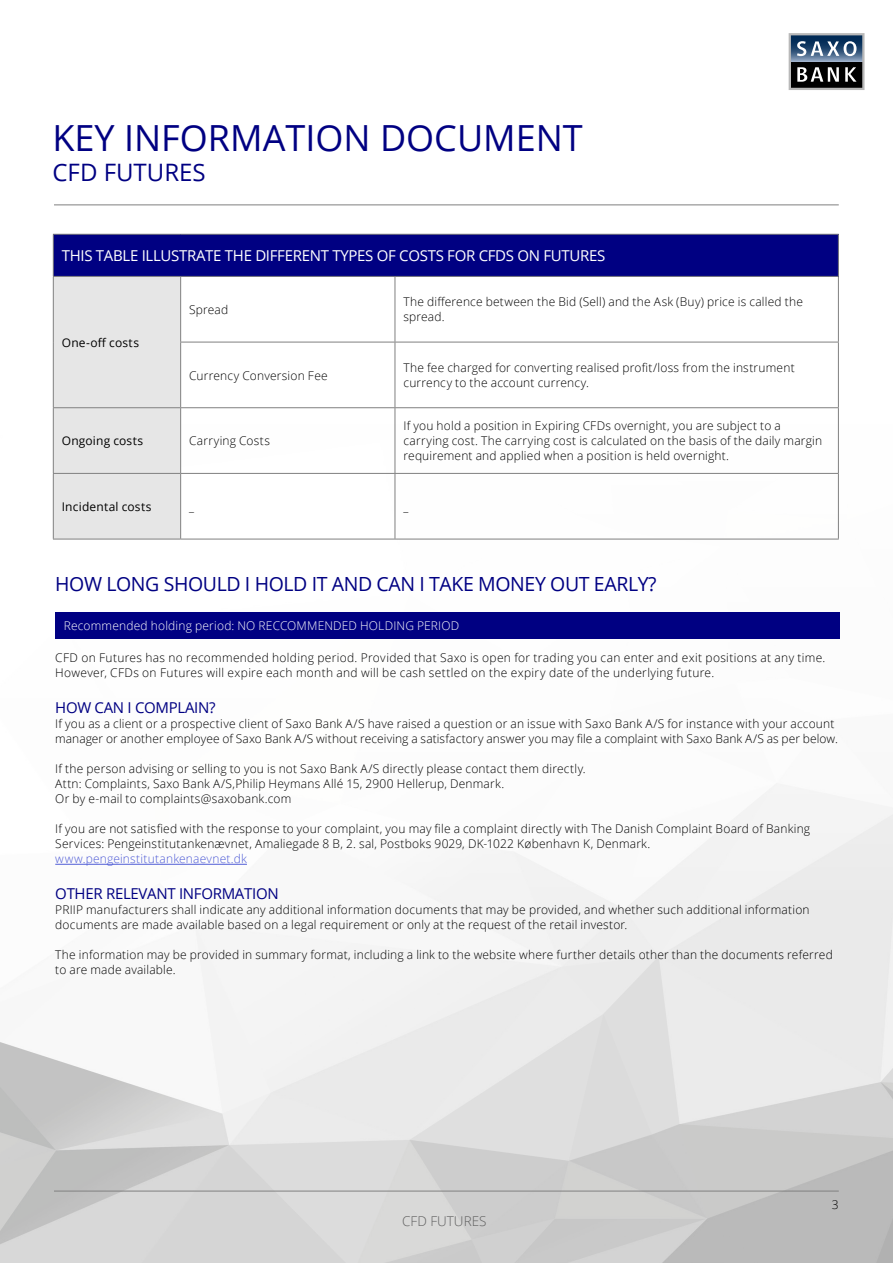
<style>
.page{position:relative;width:893px;height:1263px;background:#fff}
.page>*{position:absolute;margin:0;border:0;box-sizing:border-box;transform-origin:0 0}
.t1{font:36px "Open Sans";color:#000082}
.t2{font:24px "Open Sans";color:#000082}
.SubHead{font:19.5px "Open Sans";letter-spacing:-.02em;color:#000082}
.small_subhead{font:15px "Open Sans";letter-spacing:-.02em;color:#fff}
.small_subhead-2{font:15px "Open Sans";letter-spacing:-.02em;color:#000082}
.t3{font:300 13.5px "Open Sans";color:#616161}
.brød{font:300 12px/15px "Open Sans";letter-spacing:.015em;color:#000}
.Skema_brød{font:300 12px/15px "Open Sans";letter-spacing:.015em;color:#000}
.brød-2{font:300 12px "Open Sans";letter-spacing:.015em;color:#fff}
.Skema_brød-2{font:12px "Open Sans";letter-spacing:.015em;color:#000}
.s1{color:#4f5cd6}
</style>
<div class="page">
<img style="left:0;top:400px;width:893px;height:863px">
<hr style="left:54px;top:1191px;width:785px;height:1px;background:#808080">
<hr style="left:54px;top:204px;width:785px;height:1px;background:#808080">
<div style="left:53px;top:234px;width:785px;height:42px;background:#000082"></div>
<div style="left:54px;top:277px;width:126px;height:262px;background:#e6e6e6"></div>
<hr style="left:53px;top:277px;width:1px;height:65px;background:#808080">
<hr style="left:53px;top:342px;width:1px;height:65px;background:#808080">
<hr style="left:180px;top:277px;width:1px;height:65px;background:#808080">
<hr style="left:395px;top:277px;width:1px;height:65px;background:#808080">
<hr style="left:838px;top:277px;width:1px;height:65px;background:#808080">
<hr style="left:180px;top:342px;width:215px;height:1px;background:#808080">
<hr style="left:180px;top:342px;width:1px;height:65px;background:#808080">
<hr style="left:395px;top:342px;width:444px;height:1px;background:#808080">
<hr style="left:395px;top:342px;width:1px;height:65px;background:#808080">
<hr style="left:838px;top:342px;width:1px;height:65px;background:#808080">
<hr style="left:395px;top:408px;width:1px;height:65px;background:#808080">
<hr style="left:181px;top:473px;width:214px;height:1px;background:#808080">
<hr style="left:395px;top:473px;width:444px;height:1px;background:#808080">
<hr style="left:395px;top:474px;width:1px;height:65px;background:#808080">
<hr style="left:53px;top:234px;width:128px;height:1px;background:#808080">
<hr style="left:53px;top:235px;width:1px;height:41px;background:#808080">
<hr style="left:181px;top:234px;width:214px;height:1px;background:#808080">
<hr style="left:395px;top:234px;width:444px;height:1px;background:#808080">
<hr style="left:838px;top:235px;width:1px;height:41px;background:#808080">
<hr style="left:53px;top:276px;width:128px;height:1px;background:#808080">
<hr style="left:181px;top:276px;width:214px;height:1px;background:#808080">
<hr style="left:395px;top:276px;width:444px;height:1px;background:#808080">
<hr style="left:181px;top:407px;width:214px;height:1px;background:#808080">
<hr style="left:395px;top:407px;width:444px;height:1px;background:#808080">
<hr style="left:838px;top:408px;width:1px;height:65px;background:#808080">
<hr style="left:838px;top:474px;width:1px;height:65px;background:#808080">
<hr style="left:181px;top:539px;width:214px;height:1px;background:#808080">
<hr style="left:395px;top:539px;width:444px;height:1px;background:#808080">
<hr style="left:53px;top:407px;width:128px;height:1px;background:#808080">
<hr style="left:53px;top:408px;width:1px;height:65px;background:#808080">
<hr style="left:180px;top:408px;width:1px;height:65px;background:#808080">
<hr style="left:53px;top:473px;width:128px;height:1px;background:#808080">
<hr style="left:53px;top:474px;width:1px;height:65px;background:#808080">
<hr style="left:180px;top:474px;width:1px;height:65px;background:#808080">
<hr style="left:53px;top:539px;width:128px;height:1px;background:#808080">
<hr style="left:55px;top:864px;width:192px;height:1px;background:#4f5cd6">
<div style="left:55px;top:612px;width:785px;height:26px;background:#000082"></div>
<svg style="left:789px;top:33px;width:75px;height:57px;background:#525e6c"></svg>
<h1 class="t1" style="left:52px;top:113px;width:532px">KEY INFORMATION DOCUMENT</h1>
<h2 class="t2" style="left:52px;top:156px;width:155px">CFD FUTURES</h2>
<p class="small_subhead" style="left:62px;top:245px;width:545px">THIS TABLE ILLUSTRATE THE DIFFERENT TYPES OF COSTS FOR CFDS ON FUTURES</p>
<p class="Skema_brød-2" style="left:62px;top:334px;width:79px">One-off costs</p>
<p class="Skema_brød" style="left:189px;top:302px;width:41px">Spread</p>
<p class="Skema_brød" style="left:403px;top:294px;width:401px">The difference between the Bid (Sell) and the Ask (Buy) price is called the spread.</p>
<p class="Skema_brød" style="left:189px;top:367px;width:140px">Currency Conversion Fee</p>
<p class="Skema_brød" style="left:403px;top:360px;width:393px">The fee charged for converting realised profit/loss from the instrument currency to the account currency.</p>
<p class="Skema_brød-2" style="left:62px;top:433px;width:83px">Ongoing costs</p>
<p class="Skema_brød" style="left:189px;top:433px;width:82px">Carrying Costs</p>
<p class="Skema_brød" style="left:403px;top:418px;width:420px">If you hold a position in Expiring CFDs overnight, you are subject to a carrying cost. The carrying cost is calculated on the basis of the daily margin requirement and applied when a position is held overnight.</p>
<p class="Skema_brød-2" style="left:62px;top:498px;width:91px">Incidental costs</p>
<p class="Skema_brød" style="left:189px;top:499px;width:6px">_</p>
<p class="Skema_brød" style="left:403px;top:499px;width:6px">_</p>
<p class="SubHead" style="left:55px;top:571px;width:603px">HOW LONG SHOULD I HOLD IT AND CAN I TAKE MONEY OUT EARLY?</p>
<p class="brød-2" style="left:64px;top:617px;width:397px">Recommended holding period: NO RECCOMMENDED HOLDING PERIOD</p>
<p class="brød" style="left:55px;top:650px;width:772px">CFD on Futures has no recommended holding period. Provided that Saxo is open for trading you can enter and exit positions at any time.<br>However, CFDs on Futures will expire each month and will be cash settled on the expiry date of the underlying future.</p>
<p class="small_subhead-2" style="left:55px;top:698px;width:162px">HOW CAN I COMPLAIN?</p>
<p class="brød" style="left:55px;top:716px;width:784px">If you as a client or a prospective client of Saxo Bank A/S have raised a question or an issue with Saxo Bank A/S for instance with your account manager or another employee of Saxo Bank A/S without receiving a satisfactory answer you may file a complaint with Saxo Bank A/S as per below.</p>
<p class="brød" style="left:55px;top:761px;width:532px">If the person advising or selling to you is not Saxo Bank A/S directly please contact them directly.<br>Attn: Complaints, Saxo Bank A/S,Philip Heymans Allé 15, 2900 Hellerup, Denmark.</p>
<p class="brød" style="left:55px;top:791px;width:238px">Or by e-mail to complaints@saxobank.com</p>
<p class="brød" style="left:55px;top:821px;width:756px">If you are not satisfied with the response to your complaint, you may file a complaint directly with The Danish Complaint Board of Banking<br>Services: Pengeinstitutankenævnet, Amaliegade 8 B, 2. sal, Postboks 9029, DK-1022 København K, Denmark. <span class="s1">www.pengeinstitutankenaevnet.dk</span></p>
<p class="small_subhead-2" style="left:55px;top:884px;width:225px">OTHER RELEVANT INFORMATION</p>
<p class="brød" style="left:55px;top:902px;width:756px">PRIIP manufacturers shall indicate any additional information documents that may be provided, and whether such additional information documents are made available based on a legal requirement or only at the request of the retail investor.</p>
<p class="brød" style="left:55px;top:947px;width:779px">The information may be provided in summary format, including a link to the website where further details other than the documents referred to are made available.</p>
<p class="t3" style="left:402px;top:1211px;width:86px">CFD FUTURES</p>
<p class="brød" style="left:832px;top:1197px;width:8px">3</p>
</div>
